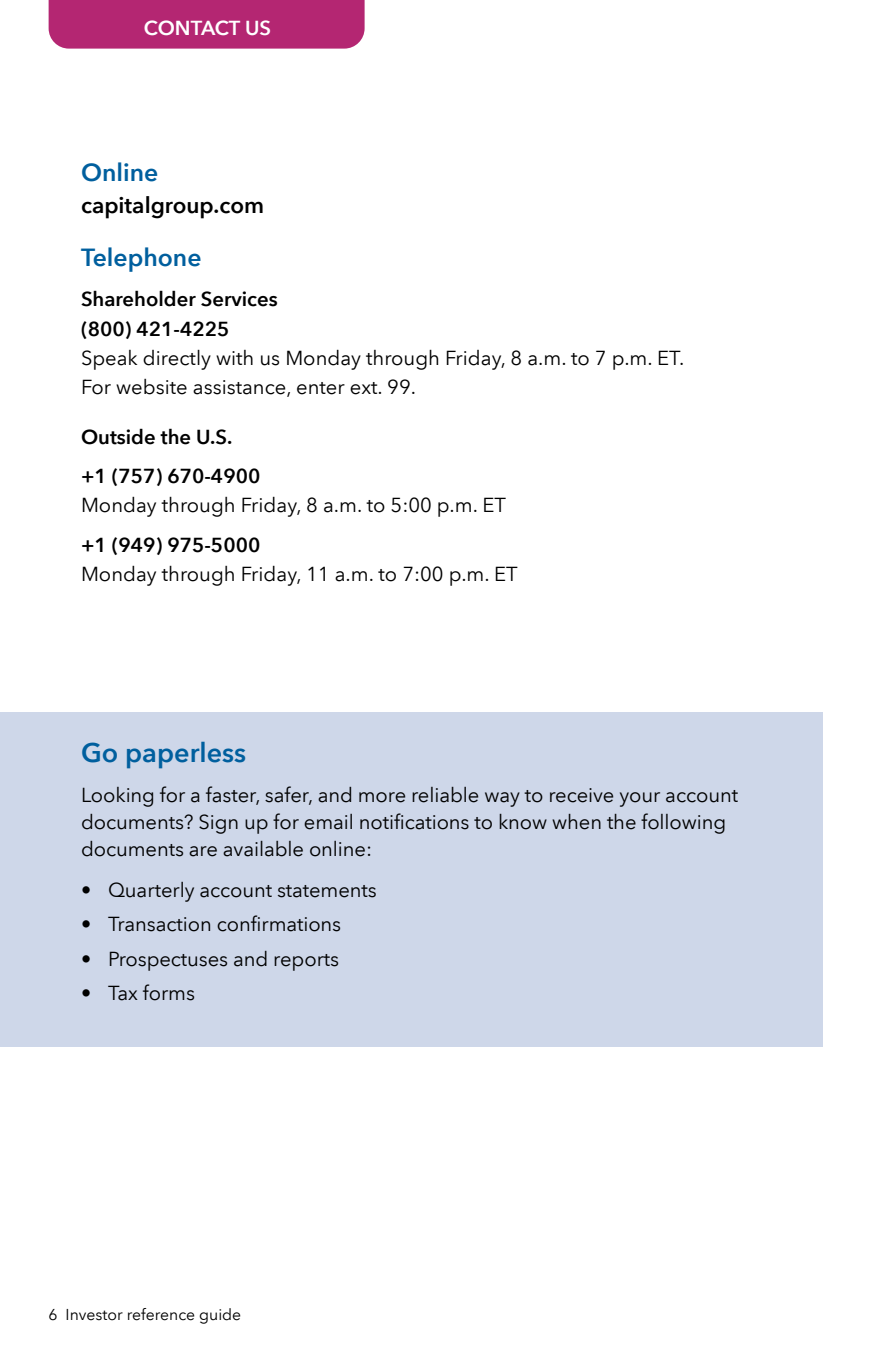
<style>
.page{position:relative;width:871px;height:1357px;background:#fff}
.page>*{position:absolute;margin:0;border:0;box-sizing:border-box;transform-origin:0 0}
.W___subhead{font:600 27px "Avenir Next LT Com";color:#005f9e}
.W___subhead-2{font:600 24.75px "Avenir Next LT Com";color:#005f9e}
.W___subhead-3{font:600 22.5px "Avenir Next LT Com";color:#000}
.W___text{font:20.25px/27px "Avenir Next LT Com";letter-spacing:-.005em;color:#000}
.W___subhead-4{font:20.25px "Avenir Next LT Com";color:#000}
.W___text-2{font:600 20.25px "Avenir Next LT Com";color:#000}
.W___subhead-5{font:600 20.25px "Avenir Next LT Com";color:#000}
.W___head_L{font:600 20.25px "Avenir Next LT Com";letter-spacing:-.005em;color:#fff}
.W___page_numbers{font:15.75px "Avenir Next LT Com";color:#000}
</style>
<div class="page">
<div style="left:0;top:712px;width:822px;height:335px;background:#ced7e9"></div>
<div style="left:49px;top:0;width:315px;height:49px;background:#b42672"></div>
<p class="W___head_L" style="left:144px;top:15px;width:129px">CONTACT US</p>
<p class="W___subhead-2" style="left:81px;top:157px;width:79px">Online</p>
<p class="W___subhead-3" style="left:81px;top:192px;width:185px">capitalgroup.com</p>
<p class="W___subhead-2" style="left:81px;top:243px;width:122px">Telephone</p>
<p class="W___text-2" style="left:81px;top:287px;width:198px">Shareholder Services</p>
<p class="W___text-2" style="left:81px;top:316px;width:150px">(800) 421-4225</p>
<p class="W___subhead-4" style="left:81px;top:346px;width:605px">Speak directly with us Monday through Friday, 8 a.m. to 7 p.m. ET.</p>
<p class="W___subhead-4" style="left:81px;top:375px;width:336px">For website assistance, enter ext. 99.</p>
<p class="W___subhead-5" style="left:81px;top:424px;width:153px">Outside the U.S.</p>
<p class="W___text-2" style="left:81px;top:464px;width:181px">+1 (757) 670-4900</p>
<p class="W___subhead-4" style="left:81px;top:493px;width:426px">Monday through Friday, 8 a.m. to 5:00 p.m. ET</p>
<p class="W___text-2" style="left:81px;top:532px;width:181px">+1 (949) 975-5000</p>
<p class="W___subhead-4" style="left:81px;top:562px;width:438px">Monday through Friday, 11 a.m. to 7:00 p.m. ET</p>
<p class="W___subhead" style="left:81px;top:736px;width:167px">Go paperless</p>
<p class="W___text" style="left:81px;top:782px;width:658px">Looking for a faster, safer, and more reliable way to receive your account documents? Sign up for email notifications to know when the following documents are available online:</p>
<p class="W___text" style="left:81px;top:876px;width:297px">• Quarterly account statements</p>
<p class="W___text" style="left:81px;top:911px;width:262px">• Transaction confirmations</p>
<p class="W___text" style="left:81px;top:945px;width:260px">• Prospectuses and reports</p>
<p class="W___text" style="left:81px;top:979px;width:115px">• Tax forms</p>
<p class="W___page_numbers" style="left:49px;top:1305px;width:194px">6 Investor reference guide</p>
</div>
